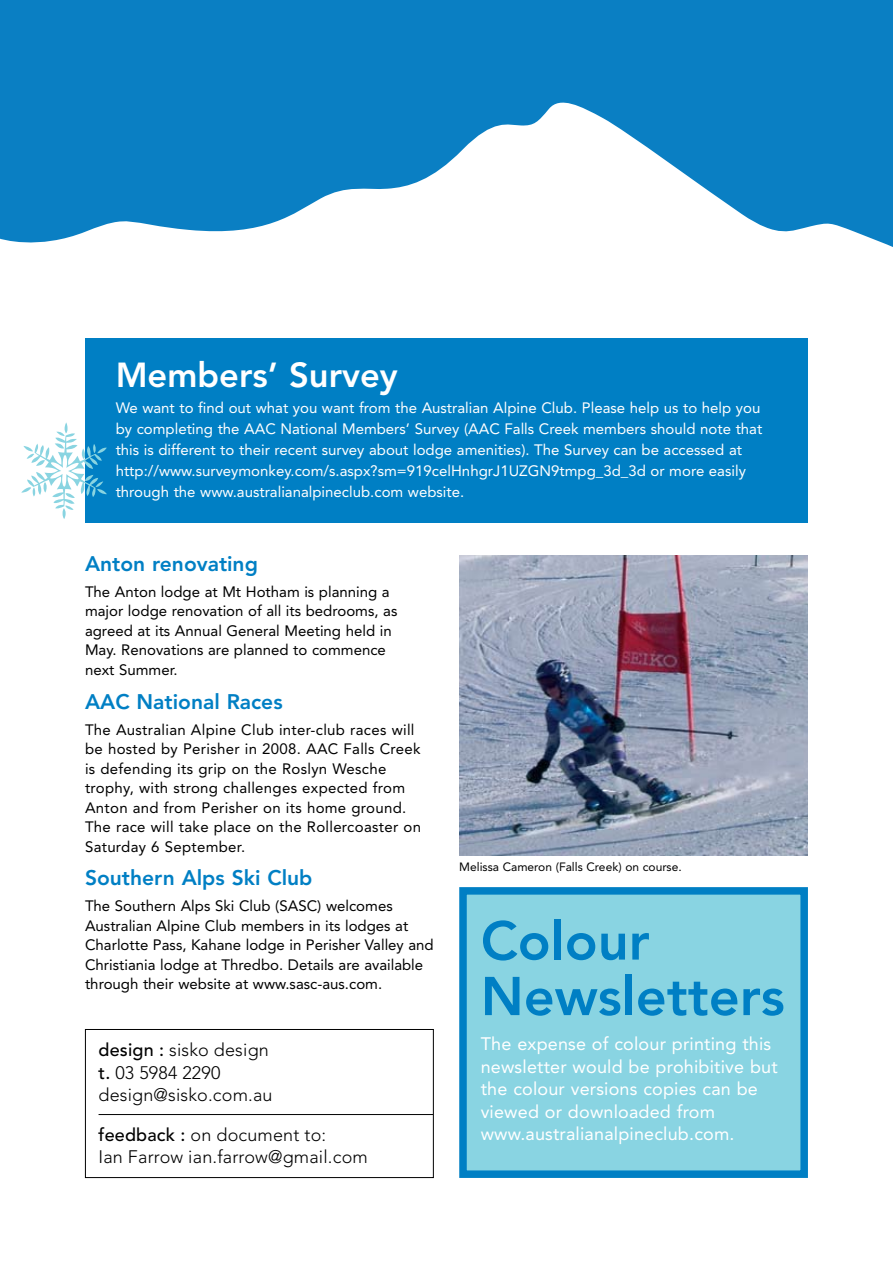
<style>
.page{position:relative;width:893px;height:1263px;background:#fff}
.page>*{position:absolute;margin:0;border:0;box-sizing:border-box;transform-origin:0 0}
.t1{font:800 54px/55.5px "Avenir";color:#007fc4}
.t2{font:800 34.5px "Avenir";color:#fff}
.t3{font:800 21px "Avenir";color:#007fc4}
.t4{font:18px/22.5px "Avenir";letter-spacing:.01em;color:#fff}
.t5{font:300 18px/22.5px "Avenir";letter-spacing:.01em;color:#000}
.t6{font:15px/19.5px "Avenir";color:#000}
.t7{font:15px/21px "Avenir";color:#fff}
.t8{font:15px/19.5px "Avenir";letter-spacing:.02em;color:#000}
.t9{font:12px "Avenir";color:#000}
.s1{font-weight:500}
</style>
<div class="page">
<svg style="left:0;top:0;width:893px;height:247px;fill:#0a7fc3"></svg>
<div style="left:85px;top:338px;width:723px;height:184px;background:#007fc4"></div>
<hr style="left:99px;top:1114px;width:334px;height:1px;background:#000">
<div style="left:85px;top:1029px;width:349px;height:149px;border:1px solid #000"></div>
<div style="left:459px;top:887px;width:349px;height:291px;background:#89d4e2;border:8px solid #007fc4"></div>
<img style="left:459px;top:555px;width:349px;height:300px">
<svg style="left:21px;top:422px;width:86px;height:97px"></svg>
<h2 class="t2" style="left:116px;top:355px;width:284px">Members’ Survey</h2>
<p class="t7" style="left:116px;top:397px;width:648px">We want to find out what you want from the Australian Alpine Club. Please help us to help you by completing the AAC National Members’ Survey (AAC Falls Creek members should note that this is different to their recent survey about lodge amenities). The Survey can be accessed at http://www.surveymonkey.com/s.aspx?sm=919celHnhgrJ1UZGN9tmpg_3d_3d or more easily through the www.australianalpineclub.com website.</p>
<h3 class="t3" style="left:85px;top:551px;width:174px">Anton renovating</h3>
<p class="t6" style="left:85px;top:582px;width:314px">The Anton lodge at Mt Hotham is planning a major lodge renovation of all its bedrooms, as agreed at its Annual General Meeting held in May. Renovations are planned to commence next Summer.</p>
<h3 class="t3" style="left:85px;top:689px;width:199px">AAC National Races</h3>
<p class="t8" style="left:85px;top:720px;width:337px">The Australian Alpine Club inter-club races will be hosted by Perisher in 2008. AAC Falls Creek is defending its grip on the Roslyn Wesche trophy, with strong challenges expected from Anton and from Perisher on its home ground.<br>The race will take place on the Rollercoaster on Saturday 6 September.</p>
<h3 class="t3" style="left:85px;top:866px;width:229px">Southern Alps Ski Club</h3>
<p class="t6" style="left:85px;top:896px;width:350px">The Southern Alps Ski Club (SASC) welcomes Australian Alpine Club members in its lodges at Charlotte Pass, Kahane lodge in Perisher Valley and Christiania lodge at Thredbo. Details are available through their website at www.sasc-aus.com.</p>
<p class="t5" style="left:99px;top:1039px;width:176px"><span class="s1">design :</span> sisko design <span class="s1">t.</span> 03 5984 2290 design@sisko.com.au</p>
<p class="t5" style="left:99px;top:1123px;width:271px"><span class="s1">feedback :</span> on document to:<br>Ian Farrow ian.farrow@gmail.com</p>
<p class="t9" style="left:459px;top:860px;width:224px">Melissa Cameron (Falls Creek) on course.</p>
<h1 class="t1" style="left:481px;top:913px;width:305px">Colour<br>Newsletters</h1>
<p class="t4" style="left:481px;top:1033px;width:298px">The expense of colour printing this newsletter would be prohibitive but the colour versions copies can be viewed or downloaded from www.australianalpineclub.com.</p>
</div>
